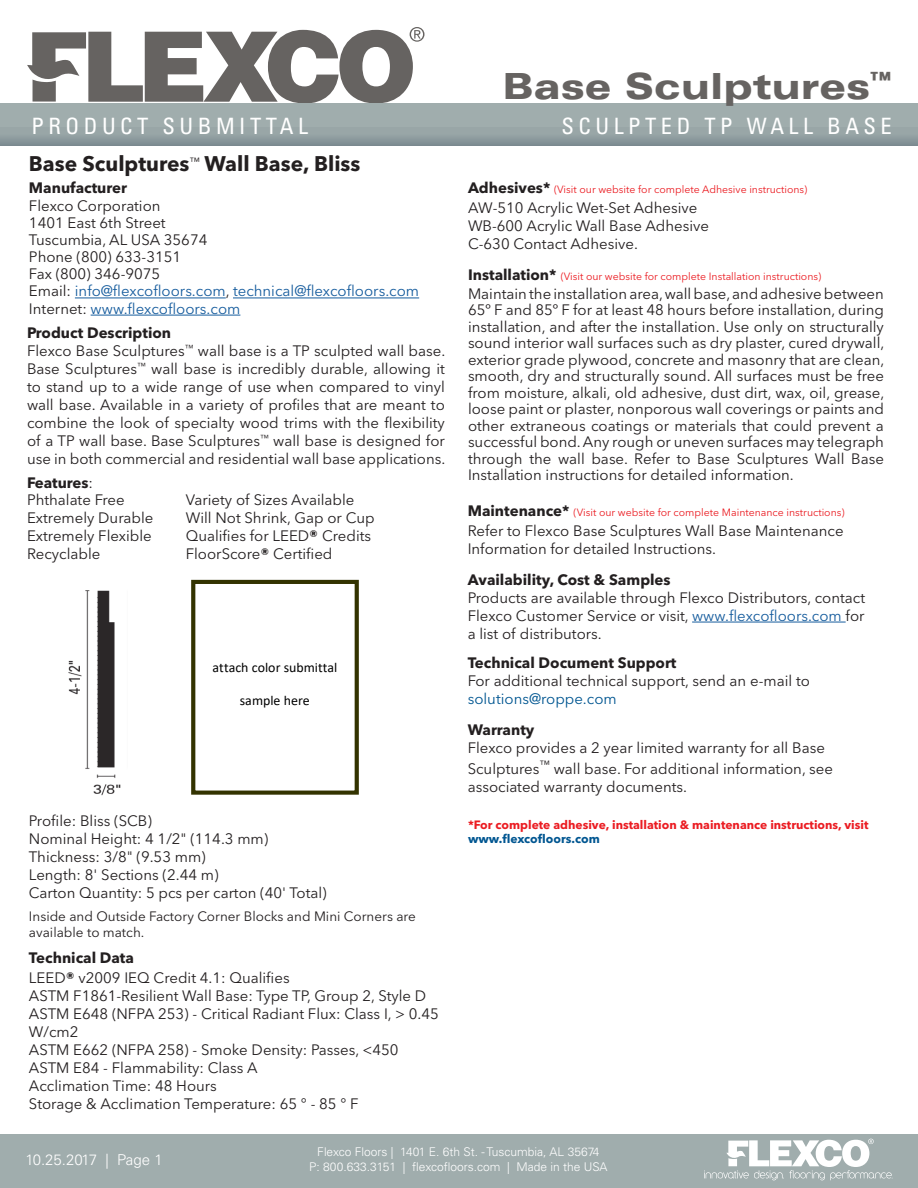
<style>
.page{position:relative;width:918px;height:1188px;background:#fff}
.page>*{position:absolute;margin:0;border:0;box-sizing:border-box;transform-origin:0 0}
.t1{font:900 expanded 36px "Univers";color:#666361}
.t2{font:condensed 22.5px "Univers";letter-spacing:.2em;color:#fff}
.t3{font:700 21px "Avenir Next LT Pro";color:#231f20}
.t4{font:15px/18px "Avenir Next LT Pro";color:#231f20}
.t5{font:700 15px "Avenir Next LT Pro";color:#231f20}
.t6{font:15px "Avenir Next LT Pro";color:#175d9e}
.t7{font:300 15px "Univers";letter-spacing:-.015em;color:#fff}
.t8{font:13.65px "Calibri";color:#000}
.t9{font:13.5px/16.2px "Avenir Next LT Pro";color:#231f20}
.t10{font:300 12px/14.4px "Univers";color:#fff;text-align:center}
.t11{font:700 12px/14.4px "Avenir Next LT Pro";color:#eb1c22}
.t12{font:10.5px "Avenir Next LT Pro";color:#eb1c22}
.s1{color:#231f20}
.s2{font-weight:400}
.s3{font-weight:700}
.s4{font-weight:700;font-size:15px;color:#231f20}
.s5{color:#175d9e}
.s6{color:#015691}
</style>
<div class="page">
<svg style="left:27px;top:27px;width:397px;height:76px"></svg>
<div style="left:0;top:103px;width:918px;height:43px;background:#a0adad"></div>
<svg style="left:0;top:135px;width:918px;height:11px;fill:#88969a"></svg>
<div style="left:0;top:1134px;width:918px;height:54px;background:#a0adad"></div>
<svg style="left:704px;top:1139px;width:188px;height:41px"></svg>
<hr style="left:75px;top:298px;width:151px;height:1px;background:#175d9e">
<hr style="left:233px;top:298px;width:186px;height:1px;background:#175d9e">
<hr style="left:91px;top:315px;width:149px;height:1px;background:#175d9e">
<hr style="left:692px;top:622px;width:154px;height:1px;background:#175d9e">
<div style="left:191px;top:580px;width:168px;height:215px;border:4px solid #330"></div>
<img style="left:68px;top:590px;width:53px;height:206px">
<h1 class="t1" style="left:502px;top:66px;width:391px">Base Sculptures<sup>™</sup></h1>
<h2 class="t2" style="left:32px;top:112px;width:278px">PRODUCT SUBMITTAL</h2>
<h2 class="t2" style="left:561px;top:112px;width:332px">SCULPTED TP WALL BASE</h2>
<p class="t3" style="left:29px;top:151px;width:333px">Base Sculptures<sup>™</sup> Wall Base, Bliss</p>
<p class="t5" style="left:29px;top:179px;width:100px">Manufacturer</p>
<p class="t4" style="left:29px;top:196px;width:133px">Flexco Corporation</p>
<p class="t4" style="left:29px;top:214px;width:138px">1401 East 6th Street</p>
<p class="t4" style="left:29px;top:231px;width:180px">Tuscumbia, AL USA 35674</p>
<p class="t4" style="left:29px;top:248px;width:154px">Phone (800) 633-3151</p>
<p class="t4" style="left:29px;top:265px;width:133px">Fax (800) 346-9075</p>
<p class="t6" style="left:29px;top:282px;width:392px"><span class="s1">Email:</span> info@flexcofloors.com<span class="s1">,</span> technical@flexcofloors.com</p>
<p class="t6" style="left:29px;top:299px;width:213px"><span class="s1">Internet:</span> www.flexcofloors.com</p>
<p class="t5" style="left:27px;top:323px;width:146px">Product Description</p>
<p class="t4" style="left:27px;top:341px;width:420px;text-align:justify">Flexco Base Sculptures<sup>™</sup> wall base is a TP sculpted wall base.<br>Base Sculptures<sup>™</sup> wall base is incredibly durable, allowing it to stand up to a wide range of use when compared to vinyl wall base. Available in a variety of profiles that are meant to combine the look of specialty wood trims with the flexibility of a TP wall base. Base Sculptures<sup>™</sup> wall base is designed for use in both commercial and residential wall base applications.</p>
<p class="t5" style="left:27px;top:474px;width:68px">Features<span class="s2">:</span></p>
<p class="t4" style="left:27px;top:491px;width:99px">Phthalate Free</p>
<p class="t4" style="left:27px;top:509px;width:128px">Extremely Durable</p>
<p class="t4" style="left:27px;top:527px;width:126px">Extremely Flexible</p>
<p class="t4" style="left:27px;top:545px;width:75px">Recyclable</p>
<p class="t4" style="left:186px;top:491px;width:170px">Variety of Sizes Available</p>
<p class="t4" style="left:186px;top:509px;width:191px">Will Not Shrink, Gap or Cup</p>
<p class="t4" style="left:186px;top:527px;width:187px">Qualifies for LEED<span class="s3">®</span> Credits</p>
<p class="t4" style="left:186px;top:545px;width:148px">FloorScore<span class="s3">®</span> Certified</p>
<p class="t8" style="left:213px;top:658px;width:126px">attach color submittal</p>
<p class="t8" style="left:240px;top:691px;width:71px">sample here</p>
<p class="t4" style="left:29px;top:812px;width:124px">Profile: Bliss (SCB)</p>
<p class="t4" style="left:29px;top:830px;width:241px">Nominal Height: 4 1/2" (114.3 mm)</p>
<p class="t4" style="left:29px;top:848px;width:178px">Thickness: 3/8" (9.53 mm)</p>
<p class="t4" style="left:29px;top:866px;width:191px">Length: 8' Sections (2.44 m)</p>
<p class="t4" style="left:29px;top:884px;width:299px">Carton Quantity: 5 pcs per carton (40' Total)</p>
<p class="t9" style="left:29px;top:908px;width:388px">Inside and Outside Factory Corner Blocks and Mini Corners are available to match.</p>
<p class="t5" style="left:29px;top:949px;width:106px">Technical Data</p>
<p class="t4" style="left:29px;top:969px;width:262px">LEED<span class="s3">®</span> v2009 IEQ Credit 4.1: Qualifies</p>
<p class="t4" style="left:29px;top:987px;width:399px">ASTM F1861-Resilient Wall Base: Type TP, Group 2, Style D</p>
<p class="t4" style="left:29px;top:1005px;width:411px">ASTM E648 (NFPA 253) - Critical Radiant Flux: Class I, &gt; 0.45<br>W/cm2</p>
<p class="t4" style="left:29px;top:1041px;width:371px">ASTM E662 (NFPA 258) - Smoke Density: Passes, &lt;450</p>
<p class="t4" style="left:29px;top:1059px;width:230px">ASTM E84 - Flammability: Class A</p>
<p class="t4" style="left:29px;top:1077px;width:189px">Acclimation Time: 48 Hours</p>
<p class="t4" style="left:29px;top:1095px;width:331px">Storage &amp; Acclimation Temperature: 65 ° - 85 ° F</p>
<p class="t12" style="left:468px;top:184px;width:341px"><span class="s4">Adhesives*</span> (Visit our website for complete Adhesive instructions)</p>
<p class="t4" style="left:468px;top:199px;width:231px">AW-510 Acrylic Wet-Set Adhesive</p>
<p class="t4" style="left:468px;top:217px;width:243px">WB-600 Acrylic Wall Base Adhesive</p>
<p class="t4" style="left:468px;top:235px;width:172px">C-630 Contact Adhesive.</p>
<p class="t12" style="left:468px;top:270px;width:355px"><span class="s4">Installation*</span> (Visit our website for complete Installation instructions)</p>
<p class="t4" style="left:468px;top:285px;width:418px;line-height:16.5px;text-align:justify">Maintain the installation area, wall base, and adhesive between 65º F and 85º F for at least 48 hours before installation, during installation, and after the installation. Use only on structurally sound interior wall surfaces such as dry plaster, cured drywall, exterior grade plywood, concrete and masonry that are clean, smooth, dry and structurally sound. All surfaces must be free from moisture, alkali, old adhesive, dust dirt, wax, oil, grease, loose paint or plaster, nonporous wall coverings or paints and other extraneous coatings or materials that could prevent a successful bond. Any rough or uneven surfaces may telegraph through the wall base. Refer to Base Sculptures Wall Base Installation instructions for detailed information.</p>
<p class="t12" style="left:468px;top:506px;width:378px"><span class="s4">Maintenance*</span> (Visit our website for complete Maintenance instructions)</p>
<p class="t4" style="left:468px;top:522px;width:377px">Refer to Flexco Base Sculptures Wall Base Maintenance<br>Information for detailed Instructions.</p>
<p class="t5" style="left:468px;top:570px;width:204px">Availability, Cost &amp; Samples</p>
<p class="t4" style="left:468px;top:588px;width:399px;text-align:justify">Products are available through Flexco Distributors, contact Flexco Customer Service or visit, <span class="s5">www.flexcofloors.com</span> for a list of distributors.</p>
<p class="t5" style="left:468px;top:653px;width:210px">Technical Document Support</p>
<p class="t4" style="left:468px;top:671px;width:344px">For additional technical support, send an e-mail to <span class="s6">solutions@roppe.com</span></p>
<p class="t5" style="left:468px;top:720px;width:68px">Warranty</p>
<p class="t4" style="left:468px;top:736px;width:367px;line-height:21.6px">Flexco provides a 2 year limited warranty for all Base<br>Sculptures<sup>™</sup> wall base. For additional information, see</p>
<p class="t4" style="left:468px;top:778px;width:221px">associated warranty documents.</p>
<p class="t11" style="left:468px;top:817px;width:402px">*For complete adhesive, installation &amp; maintenance instructions, visit <span class="s6">www.flexcofloors.com</span></p>
<p class="t7" style="left:26px;top:1150px;width:139px">10.25.2017 | Page 1</p>
<p class="t10" style="left:309px;top:1145px;width:300px">Flexco Floors | 1401 E. 6th St. - Tuscumbia, AL 35674<br>P: 800.633.3151 | flexcofloors.com | Made in the USA</p>
</div>
